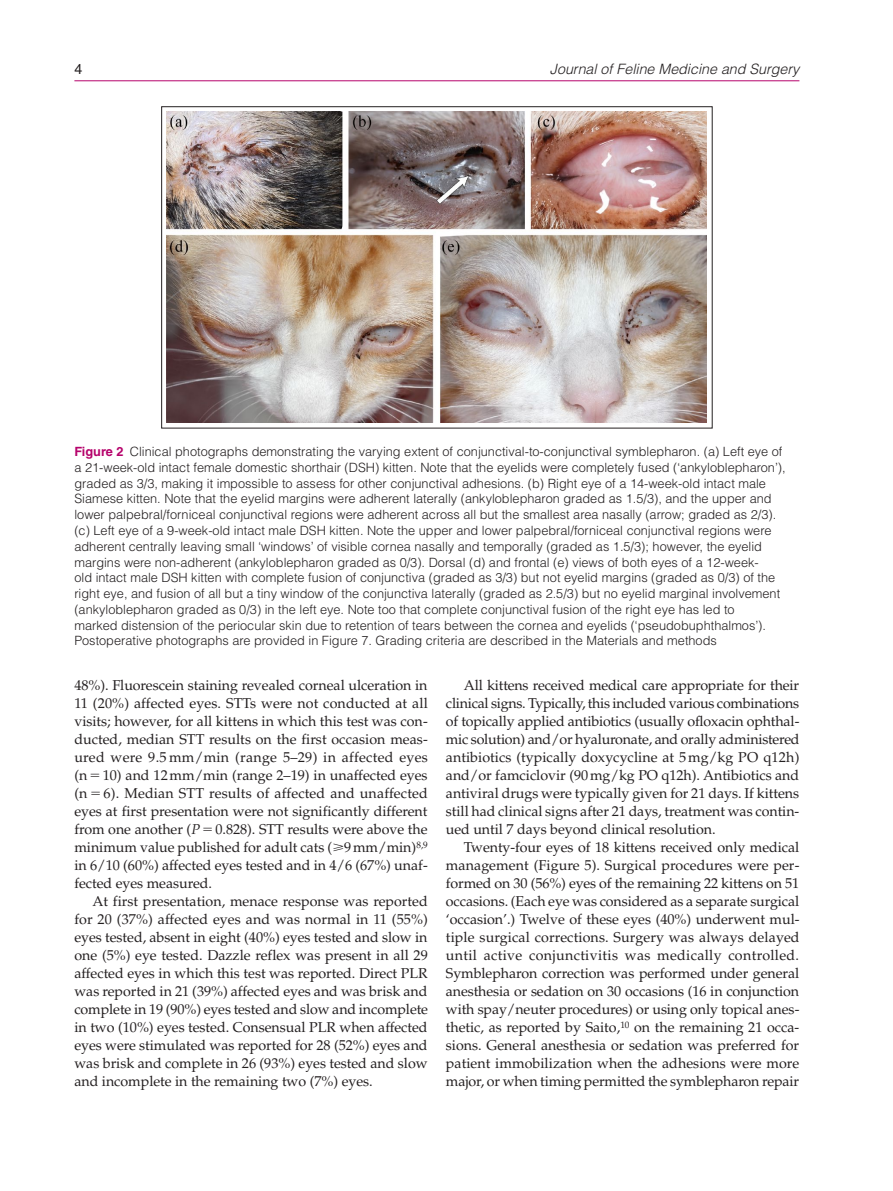
<style>
.page{position:relative;width:893px;height:1191px;background:#fff}
.page>*{position:absolute;margin:0;border:0;box-sizing:border-box;transform-origin:0 0}
.t1{font:14.25px/18px "Palatino LT Std";letter-spacing:-.005em;color:#231f20;text-align:justify}
.t2{font:italic 300 14.25px "Helvetica LT Std";color:#231f20}
.t3{font:14.25px "Helvetica LT Std";color:#231f20}
.t4{font:300 12.75px/15.8px "Helvetica LT Std";color:#231f20}
.s1{font-weight:700;color:#b6036c}
.s2{font-style:italic}
</style>
<div class="page">
<hr style="left:74px;top:80px;width:725px;height:1px;background:#b6036c">
<img style="left:167px;top:112px;width:540px;height:311px">
<p class="t3" style="left:74px;top:61px;width:9px">4</p>
<p class="t2" style="left:550px;top:60px;width:251px">Journal of Feline Medicine and Surgery</p>
<p class="t4" style="left:74px;top:444px;width:713px"><span class="s1">Figure 2</span> Clinical photographs demonstrating the varying extent of conjunctival-to-conjunctival symblepharon. (a) Left eye of a 21-week-old intact female domestic shorthair (DSH) kitten. Note that the eyelids were completely fused (‘ankyloblepharon’), graded as 3/3, making it impossible to assess for other conjunctival adhesions. (b) Right eye of a 14-week-old intact male Siamese kitten. Note that the eyelid margins were adherent laterally (ankyloblepharon graded as 1.5/3), and the upper and lower palpebral/forniceal conjunctival regions were adherent across all but the smallest area nasally (arrow; graded as 2/3). (c) Left eye of a 9-week-old intact male DSH kitten. Note the upper and lower palpebral/forniceal conjunctival regions were adherent centrally leaving small ‘windows’ of visible cornea nasally and temporally (graded as 1.5/3); however, the eyelid margins were non-adherent (ankyloblepharon graded as 0/3). Dorsal (d) and frontal (e) views of both eyes of a 12-week-<br>old intact male DSH kitten with complete fusion of conjunctiva (graded as 3/3) but not eyelid margins (graded as 0/3) of the right eye, and fusion of all but a tiny window of the conjunctiva laterally (graded as 2.5/3) but no eyelid marginal involvement (ankyloblepharon graded as 0/3) in the left eye. Note too that complete conjunctival fusion of the right eye has led to<br>marked distension of the periocular skin due to retention of tears between the cornea and eyelids (‘pseudobuphthalmos’).<br>Postoperative photographs are provided in Figure 7. Grading criteria are described in the Materials and methods</p>
<p class="t1" style="left:74px;top:676px;width:355px">48%). Fluorescein staining revealed corneal ulceration in 11 (20%) affected eyes. STTs were not conducted at all visits; however, for all kittens in which this test was con&shy;ducted, median STT results on the first occasion meas&shy;ured were 9.5 mm/min (range 5–29) in affected eyes (n 10) and 12mm/min (range 2–19) in unaffected eyes (n 6). Median STT results of affected and unaffected eyes at first presentation were not significantly different from one another (<span class="s2">P</span> 0.828). STT results were above the minimum value published for adult cats (⩾9mm/min)<sup>8,9 </sup>in 6/10 (60%) affected eyes tested and in 4/6 (67%) unaf&shy;fected eyes measured.</p>
<p class="t1" style="left:74px;top:892px;width:355px;text-indent:18px">At first presentation, menace response was reported for 20 (37%) affected eyes and was normal in 11 (55%) eyes tested, absent in eight (40%) eyes tested and slow in one (5%) eye tested. Dazzle reflex was present in all 29 affected eyes in which this test was reported. Direct PLR was reported in 21 (39%) affected eyes and was brisk and complete in 19 (90%) eyes tested and slow and incomplete in two (10%) eyes tested. Consensual PLR when affected eyes were stimulated was reported for 28 (52%) eyes and was brisk and complete in 26 (93%) eyes tested and slow and incomplete in the remaining two (7%) eyes.</p>
<p class="t1" style="left:446px;top:676px;width:355px;text-indent:18px">All kittens received medical care appropriate for their clinical signs. Typically, this included various combinations of topically applied antibiotics (usually ofloxacin ophthal&shy;mic solution) and/or hyaluronate, and orally administered antibiotics (typically doxycycline at 5mg/kg PO q12h) and/or famciclovir (90mg/kg PO q12h). Antibiotics and antiviral drugs were typically given for 21 days. If kittens still had clinical signs after 21 days, treatment was contin&shy;ued until 7 days beyond clinical resolution.</p>
<p class="t1" style="left:446px;top:838px;width:355px;text-indent:18px">Twenty-four eyes of 18 kittens received only medical management (Figure 5). Surgical procedures were per&shy;formed on 30 (56%) eyes of the remaining 22 kittens on 51 occasions. (Each eye was considered as a separate surgical ‘occasion’.) Twelve of these eyes (40%) underwent mul&shy;tiple surgical corrections. Surgery was always delayed until active conjunctivitis was medically controlled.<br>Symblepharon correction was performed under general anesthesia or sedation on 30 occasions (16 in conjunction with spay/neuter procedures) or using only topical anes&shy;thetic, as reported by Saito,<sup>10</sup> on the remaining 21 occa&shy;sions. General anesthesia or sedation was preferred for patient immobilization when the adhesions were more major, or when timing permitted the symblepharon repair</p>
</div>
